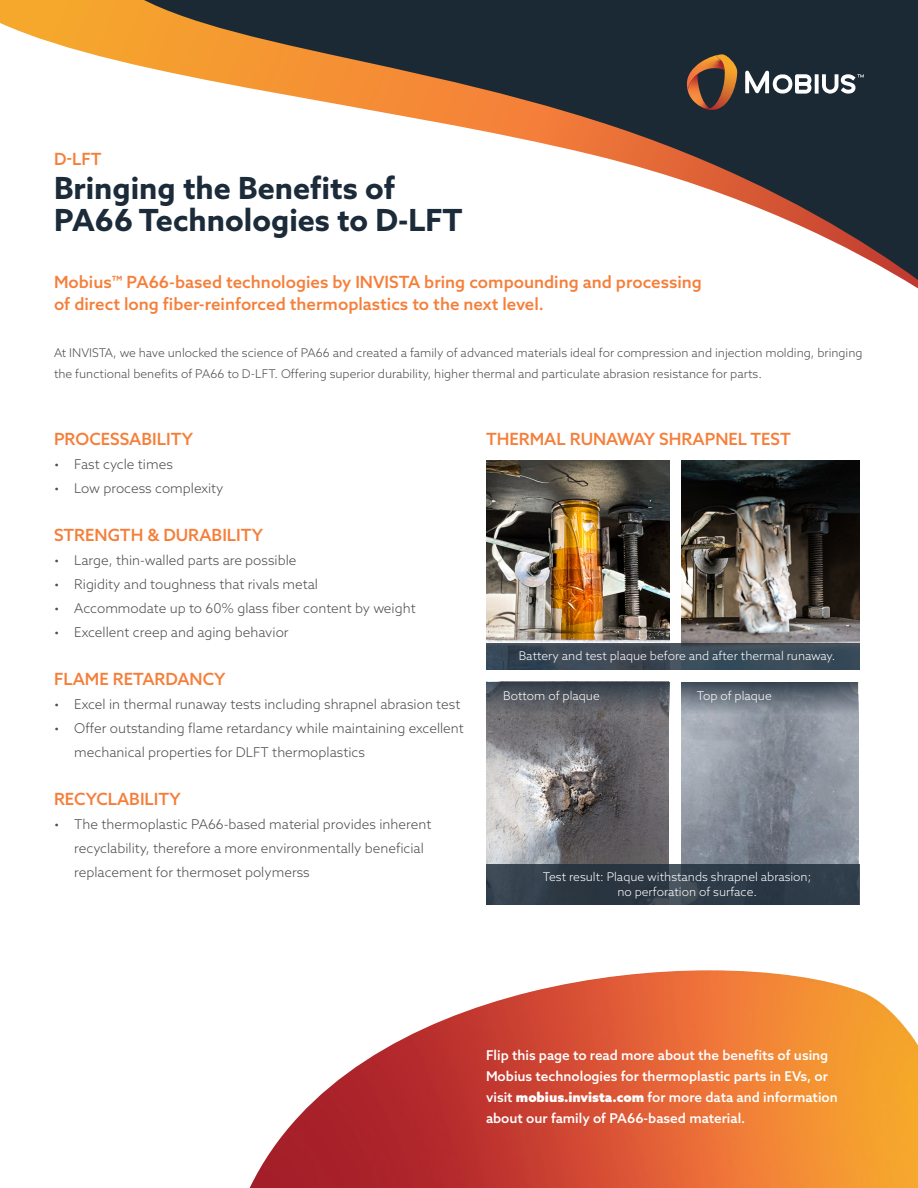
<style>
.page{position:relative;width:918px;height:1188px;background:#fff}
.page>*{position:absolute;margin:0;border:0;box-sizing:border-box;transform-origin:0 0}
.Paragraph_Style_1{font:700 30.45px/31.5px "Azo Sans";color:#1c2b39}
.Paragraph_Style_1-2{font:500 16.8px/22px "Azo Sans";color:#f57f3a}
.Paragraph_Style_1-3{font:300 13.5px/24px "Azo Sans";color:#4c4c4c}
.t1{font:500 13.5px/21px "Azo Sans";color:#fff}
.t2{font:300 12px/21px "Azo Sans";color:#4c4c4c}
.Paragraph_Style_1-4{font:300 12px/15px "Azo Sans";color:#fff}
.s1{font-weight:900}
</style>
<div class="page">
<img style="left:486px;top:714px;width:183px;height:150px">
<img style="left:681px;top:714px;width:177px;height:150px">
<img style="left:250px;top:970px;width:668px;height:218px">
<svg style="left:0;top:0;width:53px;height:43px"></svg>
<svg style="left:53px;top:0;width:865px;height:289px"></svg>
<img style="left:486px;top:461px;width:184px;height:182px">
<img style="left:681px;top:461px;width:178px;height:182px">
<svg style="left:687px;top:54px;width:50px;height:56px;background:#754e33"></svg>
<svg style="left:745px;top:70px;width:66px;height:24px"></svg>
<svg style="left:815px;top:74px;width:4px;height:20px"></svg>
<svg style="left:822px;top:74px;width:42px;height:20px"></svg>
<svg style="left:486px;top:643px;width:373px;height:27px;background:#3a4956"></svg>
<svg style="left:486px;top:864px;width:374px;height:40px;background:#2f3c48"></svg>
<svg style="left:486px;top:682px;width:183px;height:32px;background:#52575e"></svg>
<svg style="left:681px;top:682px;width:177px;height:32px;background:#6a7480"></svg>
<p class="Paragraph_Style_1-2" style="left:54px;top:147px;width:49px">D-LFT</p>
<p class="Paragraph_Style_1" style="left:54px;top:172px;width:410px">Bringing the Benefits of<br>PA66 Technologies to D-LFT</p>
<p class="Paragraph_Style_1-2" style="left:54px;top:271px;width:650px">Mobius™ PA66-based technologies by INVISTA bring compounding and processing of direct long fiber-reinforced thermoplastics to the next level.</p>
<p class="t2" style="left:54px;top:342px;width:810px">At INVISTA, we have unlocked the science of PA66 and created a family of advanced materials ideal for compression and injection molding, bringing the functional benefits of PA66 to D-LFT. Offering superior durability, higher thermal and particulate abrasion resistance for parts.</p>
<p class="Paragraph_Style_1-2" style="left:54px;top:428px;width:141px">PROCESSABILITY</p>
<p class="Paragraph_Style_1-3" style="left:54px;top:452px;width:120px">• Fast cycle times</p>
<p class="Paragraph_Style_1-3" style="left:54px;top:476px;width:171px">• Low process complexity</p>
<p class="Paragraph_Style_1-2" style="left:54px;top:524px;width:211px">STRENGTH &amp; DURABILITY</p>
<p class="Paragraph_Style_1-3" style="left:54px;top:548px;width:244px">• Large, thin-walled parts are possible</p>
<p class="Paragraph_Style_1-3" style="left:54px;top:572px;width:266px">• Rigidity and toughness that rivals metal</p>
<p class="Paragraph_Style_1-3" style="left:54px;top:596px;width:363px">• Accommodate up to 60% glass fiber content by weight</p>
<p class="Paragraph_Style_1-3" style="left:54px;top:620px;width:236px">• Excellent creep and aging behavior</p>
<p class="Paragraph_Style_1-2" style="left:54px;top:668px;width:173px">FLAME RETARDANCY</p>
<p class="Paragraph_Style_1-3" style="left:54px;top:692px;width:408px">• Excel in thermal runaway tests including shrapnel abrasion test</p>
<p class="Paragraph_Style_1-3" style="left:74px;top:716px;width:391px;text-indent:-20px">• Offer outstanding flame retardancy while maintaining excellent mechanical properties for DLFT thermoplastics</p>
<p class="Paragraph_Style_1-2" style="left:54px;top:788px;width:128px">RECYCLABILITY</p>
<p class="Paragraph_Style_1-3" style="left:74px;top:812px;width:359px;text-indent:-20px">• The thermoplastic PA66-based material provides inherent recyclability, therefore a more environmentally beneficial replacement for thermoset polymerss</p>
<p class="Paragraph_Style_1-2" style="left:486px;top:428px;width:306px">THERMAL RUNAWAY SHRAPNEL TEST</p>
<p class="Paragraph_Style_1-4" style="left:519px;top:648px;width:318px">Battery and test plaque before and after thermal runaway.</p>
<p class="Paragraph_Style_1-4" style="left:503px;top:688px;width:98px">Bottom of plaque</p>
<p class="Paragraph_Style_1-4" style="left:697px;top:688px;width:77px">Top of plaque</p>
<p class="Paragraph_Style_1-4" style="left:617px;top:869px;width:195px;text-indent:-74px">Test result: Plaque withstands shrapnel abrasion; no perforation of surface.</p>
<p class="t1" style="left:486px;top:1044px;width:353px">Flip this page to read more about the benefits of using Mobius technologies for thermoplastic parts in EVs, or visit <span class="s1">mobius.invista.com</span> for more data and information about our family of PA66-based material.</p>
</div>
